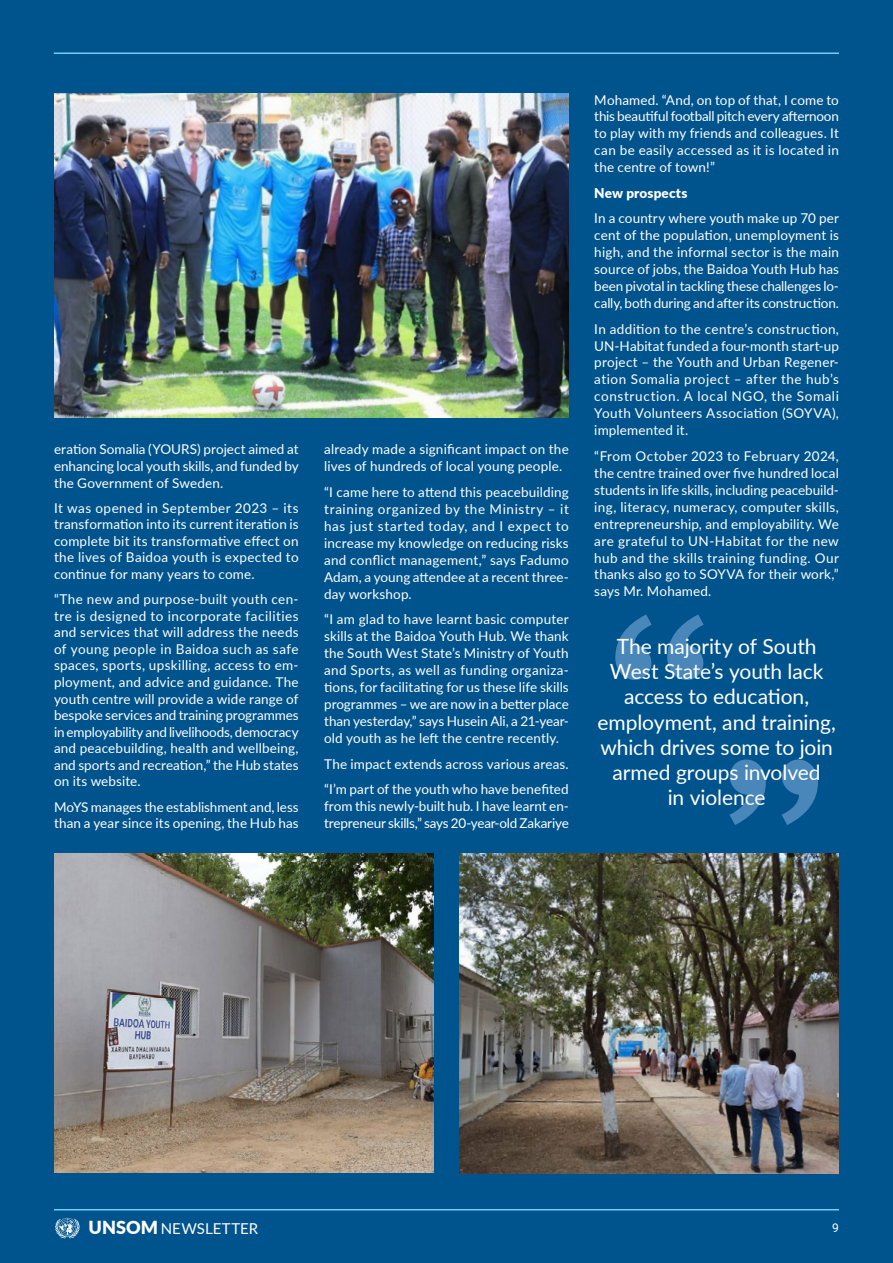
<style>
.page{position:relative;width:893px;height:1263px;background:#00548e}
.page>*{position:absolute;margin:0;border:0;box-sizing:border-box;transform-origin:0 0}
.t1{font:21px/25.2px "Lato";letter-spacing:-.005em;color:#fff;text-align:center}
.t2{font:15px "Lato";letter-spacing:.005em;color:#fff}
.t3{font:13.5px/17px "Lato";letter-spacing:.01em;color:#fff;text-align:justify}
.t4{font:13.5px/17px "Lato";letter-spacing:-.01em;color:#fff}
.t5{font:900 13.5px "Lato";letter-spacing:.01em;color:#fff}
.t6{font:12px "Roboto";color:#fff}
.s1{font-weight:900;font-size:18px}
</style>
<div class="page">
<hr style="left:54px;top:53px;width:785px;height:1px;background:#6dcff6">
<svg style="left:615px;top:614px;width:89px;height:66px"></svg>
<svg style="left:729px;top:759px;width:89px;height:66px"></svg>
<img style="left:54px;top:94px;width:515px;height:324px">
<img style="left:459px;top:854px;width:380px;height:320px">
<hr style="left:54px;top:1209px;width:785px;height:1px;background:#6dcff6">
<svg style="left:55px;top:1217px;width:25px;height:21px"></svg>
<img style="left:54px;top:854px;width:380px;height:319px">
<p class="t3" style="left:54px;top:441px;width:246px">eration Somalia (YOURS) project aimed at enhancing local youth skills, and funded by the Government of Sweden.</p>
<p class="t3" style="left:54px;top:499px;width:246px">It was opened in September 2023 – its transformation into its current iteration is complete bit its transformative effect on the lives of Baidoa youth is expected to continue for many years to come.</p>
<p class="t3" style="left:54px;top:590px;width:246px">“The new and purpose-built youth cen&shy;tre is designed to incorporate facilities and services that will address the needs of young people in Baidoa such as safe spaces, sports, upskilling, access to em&shy;ployment, and advice and guidance. The youth centre will provide a wide range of bespoke services and training programmes in employability and livelihoods, democracy and peacebuilding, health and wellbeing, and sports and recreation,” the Hub states on its website.</p>
<p class="t3" style="left:54px;top:798px;width:246px">MoYS manages the establishment and, less than a year since its opening, the Hub has</p>
<p class="t3" style="left:324px;top:440px;width:246px">already made a significant impact on the lives of hundreds of local young people.</p>
<p class="t3" style="left:324px;top:483px;width:246px">“I came here to attend this peacebuilding training organized by the Ministry – it has just started today, and I expect to increase my knowledge on reducing risks and conflict management,” says Fadumo Adam, a young attendee at a recent three&shy;day workshop.</p>
<p class="t3" style="left:324px;top:610px;width:246px">“I am glad to have learnt basic computer skills at the Baidoa Youth Hub. We thank the South West State’s Ministry of Youth and Sports, as well as funding organiza&shy;tions, for facilitating for us these life skills programmes – we are now in a better place than yesterday,” says Husein Ali, a 21-year&shy;old youth as he left the centre recently.</p>
<p class="t3" style="left:324px;top:751px;width:246px;line-height:25.5px">The impact extends across various areas. “I’m part of the youth who have benefited</p>
<p class="t4" style="left:324px;top:797px;width:246px">from this newly-built hub. I have learnt en&shy;trepreneur skills,” says 20-year-old Zakariye</p>
<p class="t3" style="left:594px;top:91px;width:246px">Mohamed. “And, on top of that, I come to this beautiful football pitch every afternoon to play with my friends and colleagues. It can be easily accessed as it is located in the centre of town!”</p>
<p class="t5" style="left:594px;top:183px;width:95px">New prospects</p>
<p class="t3" style="left:594px;top:209px;width:246px">In a country where youth make up 70 per cent of the population, unemployment is high, and the informal sector is the main source of jobs, the Baidoa Youth Hub has been pivotal in tackling these challenges lo&shy;cally, both during and after its construction.</p>
<p class="t3" style="left:594px;top:320px;width:246px">In addition to the centre’s construction, UN-Habitat funded a four-month start-up project – the Youth and Urban Regener&shy;ation Somalia project – after the hub’s construction. A local NGO, the Somali Youth Volunteers Association (SOYVA), implemented it.</p>
<p class="t3" style="left:594px;top:447px;width:246px">“From October 2023 to February 2024, the centre trained over five hundred local students in life skills, including peacebuild&shy;ing, literacy, numeracy, computer skills, entrepreneurship, and employability. We are grateful to UN-Habitat for the new hub and the skills training funding. Our thanks also go to SOYVA for their work,” says Mr. Mohamed.</p>
<h1 class="t1" style="left:597px;top:633px;width:240px">The majority of South<br>West State’s youth lack access to education, employment, and training, which drives some to join armed groups involved<br>in violence</h1>
<p class="t2" style="left:89px;top:1218px;width:171px"><span class="s1">UNSOM</span> NEWSLETTER</p>
<p class="t6" style="left:832px;top:1219px;width:8px">9</p>
</div>
